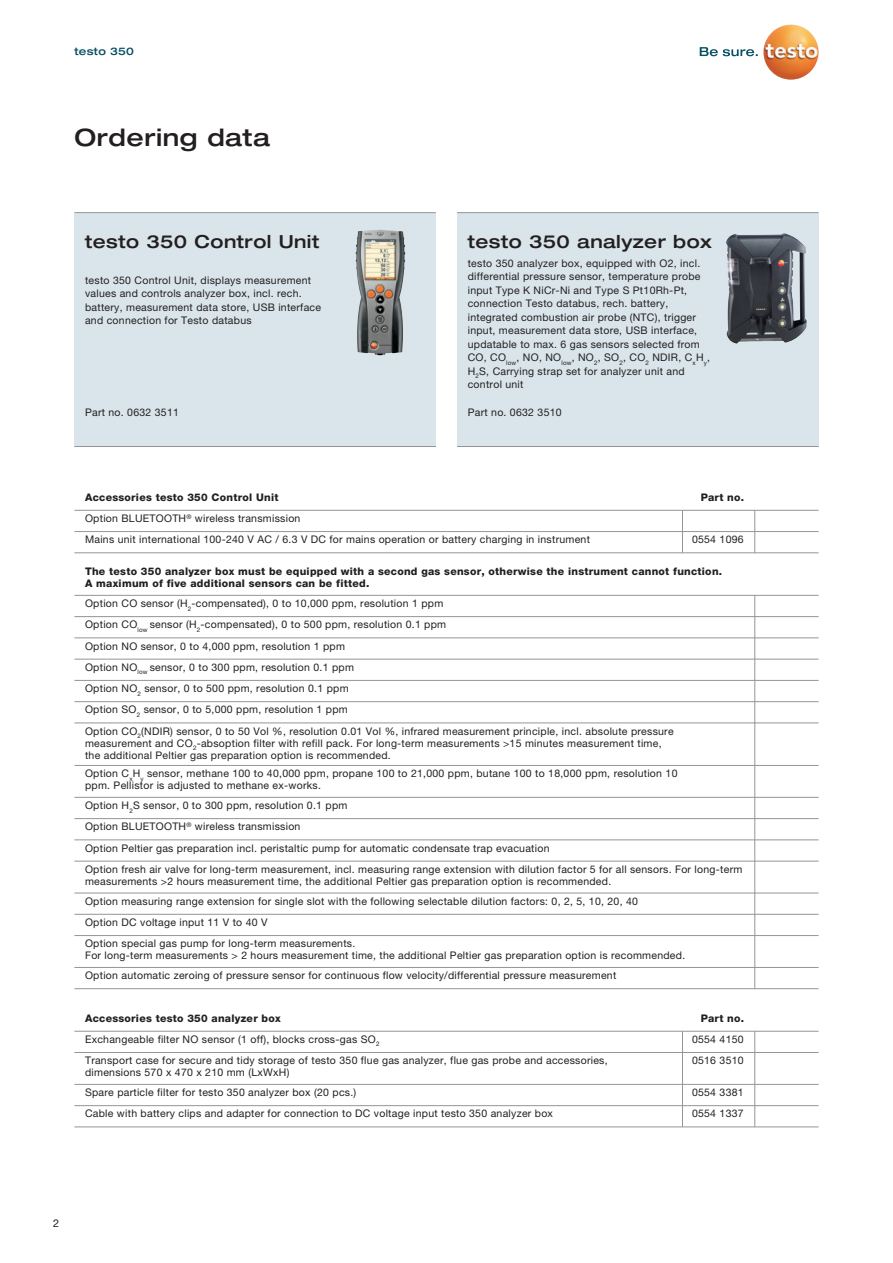
<style>
.page{position:relative;width:893px;height:1263px;background:#fff}
.page>*{position:absolute;margin:0;border:0;box-sizing:border-box;transform-origin:0 0}
.t1{font:500 expanded 24px "Helvetica Neue LTW1 G";letter-spacing:.025em;color:#231f20}
.t2{font:500 expanded 18px "Helvetica Neue LTW1 G";letter-spacing:.025em;color:#231f20}
.t3{font:10.8px "Helvetica Neue LTW1 G";color:#231f20}
.t4{font:10.5px/21.3px "Helvetica Neue LTW1 G";letter-spacing:.025em;color:#231f20}
.t5{font:800 10.5px/12px "Helvetica Neue LTW1 G";letter-spacing:.025em;color:#231f20}
.t6{font:500 expanded 10.5px "Helvetica Neue LTW1 G";letter-spacing:.025em;color:#074f64}
</style>
<div class="page">
<div style="left:457px;top:213px;width:362px;height:233px;background:#d9e5eb"></div>
<div style="left:74px;top:213px;width:362px;height:233px;background:#d9e5eb"></div>
<img style="left:355px;top:230px;width:51px;height:125px">
<img style="left:726px;top:233px;width:81px;height:111px">
<hr style="left:74px;top:212px;width:362px;height:1px;background:#939598">
<hr style="left:74px;top:446px;width:362px;height:1px;background:#939598">
<hr style="left:457px;top:212px;width:362px;height:1px;background:#939598">
<hr style="left:457px;top:446px;width:362px;height:1px;background:#939598">
<svg style="left:700px;top:47px;width:58px;height:9px"></svg>
<img style="left:763px;top:24px;width:56px;height:56px;border-radius:28px">
<hr style="left:74px;top:510px;width:745px;height:1px;background:#939598">
<hr style="left:74px;top:531px;width:745px;height:1px;background:#939598">
<hr style="left:74px;top:595px;width:745px;height:1px;background:#939598">
<hr style="left:74px;top:552px;width:745px;height:1px;background:#939598">
<hr style="left:74px;top:616px;width:745px;height:1px;background:#939598">
<hr style="left:74px;top:637px;width:745px;height:1px;background:#939598">
<hr style="left:74px;top:659px;width:745px;height:1px;background:#939598">
<hr style="left:74px;top:680px;width:745px;height:1px;background:#939598">
<hr style="left:74px;top:701px;width:745px;height:1px;background:#939598">
<hr style="left:74px;top:722px;width:745px;height:1px;background:#939598">
<hr style="left:74px;top:765px;width:745px;height:1px;background:#939598">
<hr style="left:74px;top:797px;width:745px;height:1px;background:#939598">
<hr style="left:74px;top:818px;width:745px;height:1px;background:#939598">
<hr style="left:74px;top:839px;width:745px;height:1px;background:#939598">
<hr style="left:74px;top:861px;width:745px;height:1px;background:#939598">
<hr style="left:74px;top:893px;width:745px;height:1px;background:#939598">
<hr style="left:74px;top:914px;width:745px;height:1px;background:#939598">
<hr style="left:74px;top:935px;width:745px;height:1px;background:#939598">
<hr style="left:74px;top:967px;width:745px;height:1px;background:#939598">
<hr style="left:74px;top:988px;width:745px;height:1px;background:#939598">
<svg style="left:682px;top:511px;width:1px;height:41px"></svg>
<svg style="left:754px;top:596px;width:1px;height:127px"></svg>
<hr style="left:754px;top:723px;width:1px;height:42px;background:#939598">
<hr style="left:754px;top:765px;width:1px;height:32px;background:#939598">
<svg style="left:754px;top:798px;width:1px;height:63px"></svg>
<hr style="left:754px;top:861px;width:1px;height:32px;background:#939598">
<svg style="left:754px;top:893px;width:1px;height:42px"></svg>
<hr style="left:754px;top:935px;width:1px;height:32px;background:#939598">
<svg style="left:754px;top:968px;width:1px;height:21px"></svg>
<svg style="left:754px;top:511px;width:1px;height:42px"></svg>
<hr style="left:74px;top:1031px;width:745px;height:1px;background:#939598">
<hr style="left:74px;top:1052px;width:745px;height:1px;background:#939598">
<hr style="left:74px;top:1084px;width:745px;height:1px;background:#939598">
<hr style="left:74px;top:1105px;width:745px;height:1px;background:#939598">
<hr style="left:74px;top:1126px;width:745px;height:1px;background:#939598">
<svg style="left:682px;top:1032px;width:1px;height:20px"></svg>
<hr style="left:682px;top:1052px;width:1px;height:32px;background:#939598">
<svg style="left:682px;top:1085px;width:1px;height:41px"></svg>
<svg style="left:754px;top:1031px;width:1px;height:21px"></svg>
<hr style="left:754px;top:1052px;width:1px;height:32px;background:#939598">
<svg style="left:754px;top:1085px;width:1px;height:42px"></svg>
<p class="t6" style="left:74px;top:44px;width:61px">testo 350</p>
<h1 class="t1" style="left:74px;top:122px;width:197px">Ordering data</h1>
<h2 class="t2" style="left:85px;top:230px;width:236px">testo 350 Control Unit</h2>
<p class="t4" style="left:85px;top:273px;width:238px;line-height:13.5px">testo 350 Control Unit, displays measurement values and controls analyzer box, incl. rech. battery, measurement data store, USB interface and connection for Testo databus</p>
<p class="t4" style="left:85px;top:401px;width:95px">Part no. 0632 3511</p>
<h2 class="t2" style="left:468px;top:230px;width:246px">testo 350 analyzer box</h2>
<p class="t4" style="left:468px;top:256px;width:244px;line-height:13.5px">testo 350 analyzer box, equipped with O2, incl. differential pressure sensor, temperature probe input Type K NiCr-Ni and Type S Pt10Rh-Pt, connection Testo databus, rech. battery, integrated combustion air probe (NTC), trigger input, measurement data store, USB interface, updatable to max. 6 gas sensors selected from CO, CO<sub>low</sub>, NO, NO<sub>low</sub>, NO<sub>2</sub>, SO<sub>2</sub>, CO<sub>2</sub> NDIR, C<sub>x</sub>H<sub>y</sub>, H<sub>2</sub>S, Carrying strap set for analyzer unit and control unit</p>
<p class="t4" style="left:468px;top:401px;width:95px">Part no. 0632 3510</p>
<p class="t5" style="left:85px;top:491px;width:195px">Accessories testo 350 Control Unit</p>
<p class="t5" style="left:701px;top:491px;width:45px">Part no.</p>
<p class="t4" style="left:85px;top:529px;width:506px">Mains unit international 100-240 V AC / 6.3 V DC for mains operation or battery charging in instrument</p>
<p class="t4" style="left:692px;top:529px;width:53px">0554 1096</p>
<p class="t4" style="left:85px;top:508px;width:217px">Option BLUETOOTH<sup>®</sup> wireless transmission</p>
<p class="t5" style="left:85px;top:565px;width:639px">The testo 350 analyzer box must be equipped with a second gas sensor, otherwise the instrument cannot function.<br>A maximum of five additional sensors can be fitted.</p>
<p class="t4" style="left:85px;top:593px;width:590px">Option CO sensor (H<sub>2</sub>-compensated), 0 to 10,000 ppm, resolution 1 ppm<br>Option CO<sub>low</sub> sensor (H<sub>2</sub>-compensated), 0 to 500 ppm, resolution 0.1 ppm<br>Option NO sensor, 0 to 4,000 ppm, resolution 1 ppm<br>Option NO<sub>low</sub> sensor, 0 to 300 ppm, resolution 0.1 ppm<br>Option NO<sub>2</sub> sensor, 0 to 500 ppm, resolution 0.1 ppm<br>Option SO<sub>2</sub> sensor, 0 to 5,000 ppm, resolution 1 ppm<br>Option CO<sub>2</sub>(NDIR) sensor, 0 to 50 Vol %, resolution 0.01 Vol %, infrared measurement principle, incl. absolute pressure</p>
<p class="t4" style="left:85px;top:737px;width:578px;line-height:12px">measurement and CO<sub>2</sub>-absoption filter with refill pack. For long-term measurements &gt;15 minutes measurement time, the additional Peltier gas preparation option is recommended.</p>
<p class="t4" style="left:85px;top:767px;width:594px;line-height:12px">Option C<sub>x</sub>H<sub>y</sub> sensor, methane 100 to 40,000 ppm, propane 100 to 21,000 ppm, butane 100 to 18,000 ppm, resolution 10 ppm. Pellistor is adjusted to methane ex-works.</p>
<p class="t4" style="left:85px;top:795px;width:659px">Option H<sub>2</sub>S sensor, 0 to 300 ppm, resolution 0.1 ppm<br>Option BLUETOOTH<sup>®</sup> wireless transmission<br>Option Peltier gas preparation incl. peristaltic pump for automatic condensate trap evacuation<br>Option fresh air valve for long-term measurement, incl. measuring range extension with dilution factor 5 for all sensors. For long-term</p>
<p class="t4" style="left:85px;top:871px;width:554px;line-height:20px">measurements &gt;2 hours measurement time, the additional Peltier gas preparation option is recommended.<br>Option measuring range extension for single slot with the following selectable dilution factors: 0, 2, 5, 10, 20, 40</p>
<p class="t4" style="left:85px;top:911px;width:272px">Option DC voltage input 11 V to 40 V<br>Option special gas pump for long-term measurements.</p>
<p class="t4" style="left:85px;top:945px;width:602px;line-height:20px">For long-term measurements &gt; 2 hours measurement time, the additional Peltier gas preparation option is recommended.<br>Option automatic zeroing of pressure sensor for continuous flow velocity/differential pressure measurement</p>
<p class="t5" style="left:85px;top:1012px;width:197px">Accessories testo 350 analyzer box</p>
<p class="t5" style="left:701px;top:1012px;width:45px">Part no.</p>
<p class="t4" style="left:692px;top:1028px;width:53px">0554 4150<br>0516 3510</p>
<p class="t4" style="left:692px;top:1082px;width:53px">0554 3381<br>0554 1337</p>
<p class="t4" style="left:85px;top:1028px;width:524px">Exchangeable filter NO sensor (1 off), blocks cross-gas SO<sub>2<br></sub>Transport case for secure and tidy storage of testo 350 flue gas analyzer, flue gas probe and accessories,</p>
<p class="t4" style="left:85px;top:1062px;width:273px;line-height:20px">dimensions 570 x 470 x 210 mm (LxWxH)<br>Spare particle filter for testo 350 analyzer box (20 pcs.)</p>
<p class="t4" style="left:85px;top:1103px;width:469px">Cable with battery clips and adapter for connection to DC voltage input testo 350 analyzer box</p>
<p class="t3" style="left:53px;top:1217px;width:8px">2</p>
</div>
